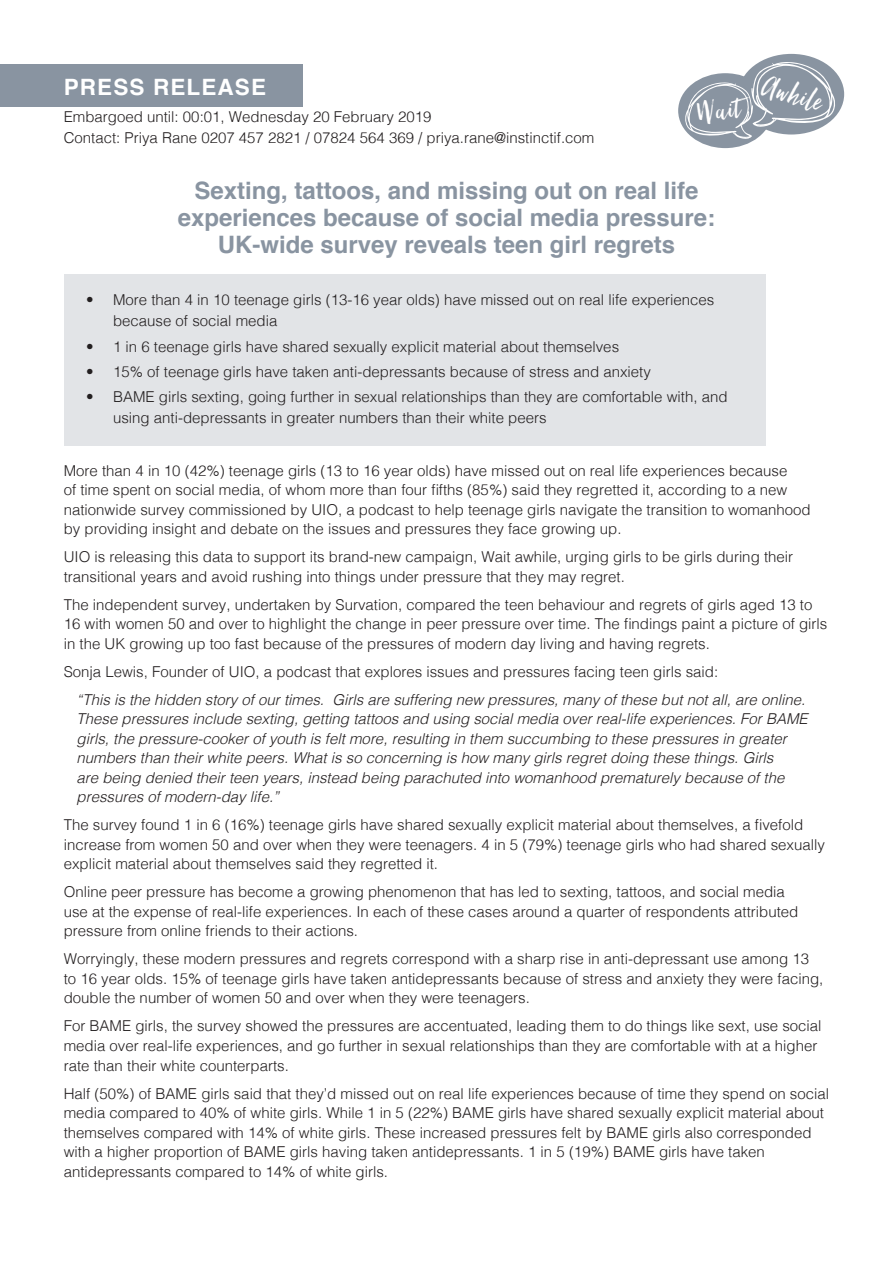
<style>
.page{position:relative;width:893px;height:1263px;background:#fff}
.page>*{position:absolute;margin:0;border:0;box-sizing:border-box;transform-origin:0 0}
.t1{font:37.05px "Hello Beautiful";color:#fff}
.t2{font:700 24px/27px "Helvetica";color:#8994a1;text-align:center}
.t3{font:700 22.5px "Helvetica";letter-spacing:.05em;color:#fff}
.t4{font:300 15px/19.5px "Helvetica";color:#231f20}
.t5{font:italic 300 15px/19.5px "Helvetica";color:#231f20}
</style>
<div class="page">
<div style="left:738px;top:54px;width:106px;height:81px;background:#8994a1;border-radius:50%"></div>
<div style="left:678px;top:73px;width:94px;height:75px;background:#8994a1;border-radius:50%"></div>
<svg style="left:684px;top:62px;width:152px;height:77px"></svg>
<div style="left:0;top:64px;width:303px;height:42px;background:#8994a1"></div>
<div style="left:64px;top:274px;width:701px;height:172px;background:#e2e4e7"></div>
<p class="t1" style="left:769px;top:64px;width:64px;rotate:17deg">Awhile</p>
<p class="t3" style="left:64px;top:67px;width:204px">PRESS RELEASE</p>
<p class="t4" style="left:64px;top:106px;width:369px">Embargoed until: 00:01, Wednesday 20 February 2019</p>
<p class="t4" style="left:64px;top:127px;width:532px">Contact: Priya Rane 0207 457 2821 / 07824 564 369 / priya.rane@instinctif.com</p>
<p class="t2" style="left:178px;top:176px;width:539px">Sexting, tattoos, and missing out on real life experiences because of social media pressure:<br>UK-wide survey reveals teen girl regrets</p>
<p class="t4" style="left:113px;top:288px;width:603px;line-height:21px;text-indent:-27px">• More than 4 in 10 teenage girls (13-16 year olds) have missed out on real life experiences because of social media</p>
<p class="t4" style="left:86px;top:335px;width:535px">• 1 in 6 teenage girls have shared sexually explicit material about themselves</p>
<p class="t4" style="left:86px;top:361px;width:566px">• 15% of teenage girls have taken anti-depressants because of stress and anxiety</p>
<p class="t4" style="left:113px;top:385px;width:616px;line-height:21px;text-indent:-27px">• BAME girls sexting, going further in sexual relationships than they are comfortable with, and using anti-depressants in greater numbers than their white peers</p>
<p class="t1" style="left:694px;top:94px;width:45px;rotate:-9deg">Wait</p>
<p class="t4" style="left:64px;top:460px;width:748px">More than 4 in 10 (42%) teenage girls (13 to 16 year olds) have missed out on real life experiences because<br>of time spent on social media, of whom more than four fifths (85%) said they regretted it, according to a new nationwide survey commissioned by UIO, a podcast to help teenage girls navigate the transition to womanhood by providing insight and debate on the issues and pressures they face growing up.</p>
<p class="t4" style="left:64px;top:546px;width:731px">UIO is releasing this data to support its brand-new campaign, Wait awhile, urging girls to be girls during their transitional years and avoid rushing into things under pressure that they may regret.</p>
<p class="t4" style="left:64px;top:594px;width:765px">The independent survey, undertaken by Survation, compared the teen behaviour and regrets of girls aged 13 to<br>16 with women 50 and over to highlight the change in peer pressure over time. The findings paint a picture of girls in the UK growing up too fast because of the pressures of modern day living and having regrets.</p>
<p class="t4" style="left:64px;top:661px;width:656px">Sonja Lewis, Founder of UIO, a podcast that explores issues and pressures facing teen girls said:</p>
<p class="t5" style="left:77px;top:689px;width:733px">“This is the hidden story of our times. Girls are suffering new pressures, many of these but not all, are online.<br>These pressures include sexting, getting tattoos and using social media over real-life experiences. For BAME girls, the pressure-cooker of youth is felt more, resulting in them succumbing to these pressures in greater numbers than their white peers. What is so concerning is how many girls regret doing these things. Girls<br>are being denied their teen years, instead being parachuted into womanhood prematurely because of the pressures of modern-day life.”</p>
<p class="t4" style="left:64px;top:814px;width:763px">The survey found 1 in 6 (16%) teenage girls have shared sexually explicit material about themselves, a fivefold increase from women 50 and over when they were teenagers. 4 in 5 (79%) teenage girls who had shared sexually explicit material about themselves said they regretted it.</p>
<p class="t4" style="left:64px;top:881px;width:736px">Online peer pressure has become a growing phenomenon that has led to sexting, tattoos, and social media use at the expense of real-life experiences. In each of these cases around a quarter of respondents attributed pressure from online friends to their actions.</p>
<p class="t4" style="left:64px;top:948px;width:761px">Worryingly, these modern pressures and regrets correspond with a sharp rise in anti-depressant use among 13 to 16 year olds. 15% of teenage girls have taken antidepressants because of stress and anxiety they were facing, double the number of women 50 and over when they were teenagers.</p>
<p class="t4" style="left:64px;top:1015px;width:759px">For BAME girls, the survey showed the pressures are accentuated, leading them to do things like sext, use social media over real-life experiences, and go further in sexual relationships than they are comfortable with at a higher rate than their white counterparts.</p>
<p class="t4" style="left:64px;top:1082px;width:767px">Half (50%) of BAME girls said that they’d missed out on real life experiences because of time they spend on social media compared to 40% of white girls. While 1 in 5 (22%) BAME girls have shared sexually explicit material about themselves compared with 14% of white girls. These increased pressures felt by BAME girls also corresponded with a higher proportion of BAME girls having taken antidepressants. 1 in 5 (19%) BAME girls have taken antidepressants compared to 14% of white girls.</p>
</div>
